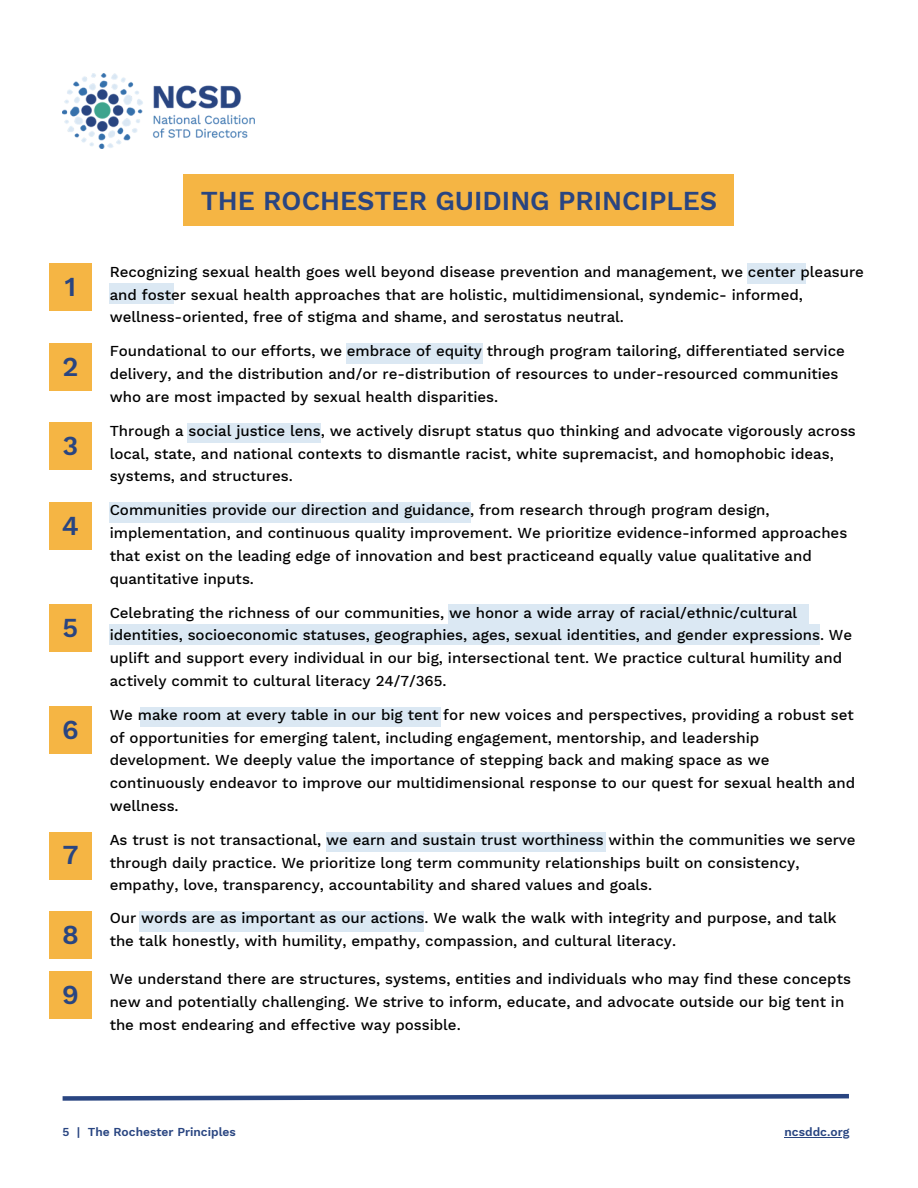
<style>
.page{position:relative;width:918px;height:1188px;background:#fff}
.page>*{position:absolute;margin:0;border:0;box-sizing:border-box;transform-origin:0 0}
.t1{font:600 27px "Work Sans";color:#294581}
.t2{font:500 15px/22.8px "Work Sans";color:#000}
.t3{font:600 12px "Work Sans";color:#294581}
</style>
<div class="page">
<div style="left:184px;top:175px;width:550px;height:51px;background:#f5b544"></div>
<svg style="left:62px;top:1093px;width:787px;height:8px"></svg>
<img style="left:63px;top:73px;width:192px;height:76px">
<div style="left:49px;top:264px;width:43px;height:47px;background:#f5b544"></div>
<div style="left:49px;top:343px;width:43px;height:48px;background:#f5b544"></div>
<div style="left:49px;top:423px;width:43px;height:47px;background:#f5b544"></div>
<div style="left:49px;top:502px;width:43px;height:48px;background:#f5b544"></div>
<div style="left:49px;top:605px;width:43px;height:47px;background:#f5b544"></div>
<div style="left:49px;top:707px;width:43px;height:47px;background:#f5b544"></div>
<div style="left:49px;top:832px;width:43px;height:47px;background:#f5b544"></div>
<div style="left:49px;top:911px;width:43px;height:48px;background:#f5b544"></div>
<div style="left:49px;top:972px;width:43px;height:47px;background:#f5b544"></div>
<div style="left:747px;top:264px;width:59px;height:20px;background:#dbe8f3"></div>
<div style="left:110px;top:284px;width:64px;height:20px;background:#dbe8f3"></div>
<hr style="left:785px;top:1137px;width:64px;height:1px;background:#294581">
<div style="left:346px;top:343px;width:136px;height:20px;background:#dbe8f3"></div>
<div style="left:187px;top:423px;width:133px;height:20px;background:#dbe8f3"></div>
<div style="left:110px;top:502px;width:360px;height:20px;background:#dbe8f3"></div>
<div style="left:448px;top:605px;width:361px;height:19px;background:#dbe8f3"></div>
<div style="left:110px;top:624px;width:710px;height:20px;background:#dbe8f3"></div>
<div style="left:140px;top:707px;width:300px;height:20px;background:#dbe8f3"></div>
<div style="left:326px;top:832px;width:279px;height:20px;background:#dbe8f3"></div>
<div style="left:140px;top:911px;width:284px;height:20px;background:#dbe8f3"></div>
<h1 class="t1" style="left:65px;top:271px;width:13px">1</h1>
<h1 class="t1" style="left:62px;top:351px;width:17px">2</h1>
<h1 class="t1" style="left:62px;top:430px;width:17px">3</h1>
<h1 class="t1" style="left:62px;top:510px;width:19px">4</h1>
<h1 class="t1" style="left:63px;top:612px;width:17px">5</h1>
<h1 class="t1" style="left:62px;top:714px;width:18px">6</h1>
<h1 class="t1" style="left:62px;top:839px;width:18px">7</h1>
<h1 class="t1" style="left:62px;top:919px;width:18px">8</h1>
<h1 class="t1" style="left:62px;top:979px;width:18px">9</h1>
<h1 class="t1" style="left:201px;top:184px;width:518px">THE ROCHESTER GUIDING PRINCIPLES</h1>
<p class="t2" style="left:110px;top:260px;width:756px">Recognizing sexual health goes well beyond disease prevention and management, we center pleasure and foster sexual health approaches that are holistic, multidimensional, syndemic- informed, wellness-oriented, free of stigma and shame, and serostatus neutral.</p>
<p class="t2" style="left:110px;top:340px;width:737px">Foundational to our efforts, we embrace of equity through program tailoring, differentiated service delivery, and the distribution and/or re-distribution of resources to under-resourced communities who are most impacted by sexual health disparities.</p>
<p class="t2" style="left:110px;top:419px;width:748px">Through a social justice lens, we actively disrupt status quo thinking and advocate vigorously across local, state, and national contexts to dismantle racist, white supremacist, and homophobic ideas, systems, and structures.</p>
<p class="t2" style="left:110px;top:499px;width:739px">Communities provide our direction and guidance, from research through program design, implementation, and continuous quality improvement. We prioritize evidence-informed approaches that exist on the leading edge of innovation and best practiceand equally value qualitative and quantitative inputs.</p>
<p class="t2" style="left:110px;top:601px;width:744px">Celebrating the richness of our communities, we honor a wide array of racial/ethnic/cultural identities, socioeconomic statuses, geographies, ages, sexual identities, and gender expressions. We uplift and support every individual in our big, intersectional tent. We practice cultural humility and actively commit to cultural literacy 24/7/365.</p>
<p class="t2" style="left:110px;top:703px;width:747px">We make room at every table in our big tent for new voices and perspectives, providing a robust set of opportunities for emerging talent, including engagement, mentorship, and leadership development. We deeply value the importance of stepping back and making space as we continuously endeavor to improve our multidimensional response to our quest for sexual health and wellness.</p>
<p class="t2" style="left:110px;top:828px;width:747px">As trust is not transactional, we earn and sustain trust worthiness within the communities we serve through daily practice. We prioritize long term community relationships built on consistency, empathy, love, transparency, accountability and shared values and goals.</p>
<p class="t2" style="left:110px;top:907px;width:728px">Our words are as important as our actions. We walk the walk with integrity and purpose, and talk the talk honestly, with humility, empathy, compassion, and cultural literacy.</p>
<p class="t2" style="left:110px;top:968px;width:743px">We understand there are structures, systems, entities and individuals who may find these concepts new and potentially challenging. We strive to inform, educate, and advocate outside our big tent in the most endearing and effective way possible.</p>
<p class="t3" style="left:63px;top:1125px;width:175px">5 | The Rochester Principles</p>
<p class="t3" style="left:785px;top:1125px;width:66px">ncsddc.org</p>
</div>
